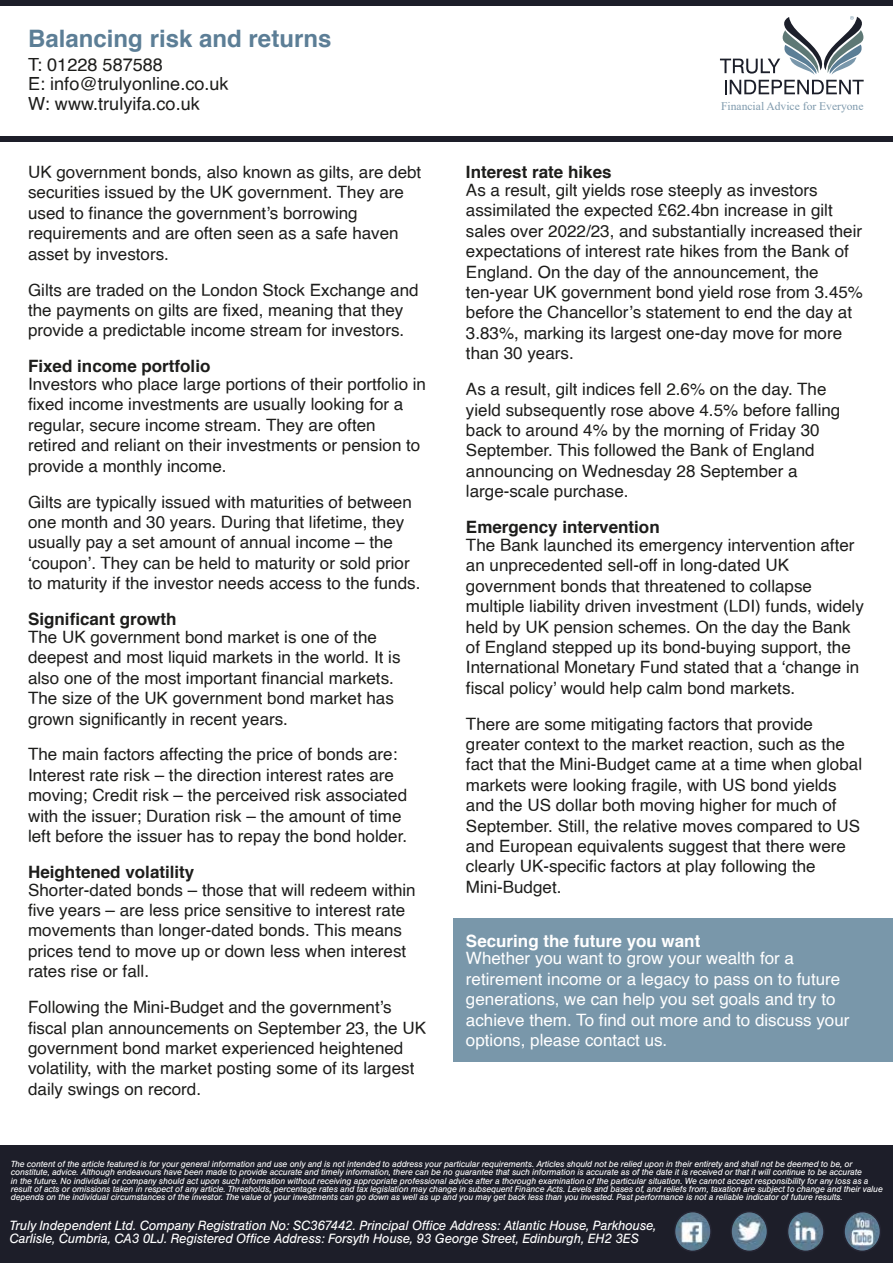
<style>
.page{position:relative;width:893px;height:1263px;background:#fff}
.page>*{position:absolute;margin:0;border:0;box-sizing:border-box;transform-origin:0 0}
.t1{font:700 24px "Helvetica";color:#5c7e96}
.t2{font:18.15px/19.2px "Helvetica";color:#1d1d1b}
.t3{font:16.95px/20.4px "Helvetica";color:#1d1d1b}
.t4{font:16.95px/20.4px "Helvetica";color:#fff}
.t5{font:700 16.95px "Helvetica";color:#1d1d1b}
.t6{font:700 16.95px "Helvetica";color:#fff}
.t7{font:italic 13.2px/12.8px "Helvetica BQ";color:#fff}
.t8{font:11.55px "Times New Roman";color:#7f9aad}
.t9{font:italic 8.7px/8.4px "Helvetica BQ";color:#fff}
</style>
<div class="page">
<div style="left:454px;top:918px;width:439px;height:144px;background:#7997aa"></div>
<div style="left:0;top:1146px;width:893px;height:117px;background:#1d1e29"></div>
<img style="left:677px;top:1214px;width:32px;height:35px">
<div style="left:674px;top:1211px;width:38px;height:41px;border:2px solid #252533;border-radius:50%"></div>
<img style="left:733px;top:1214px;width:32px;height:35px">
<div style="left:730px;top:1211px;width:38px;height:41px;border:2px solid #252533;border-radius:50%"></div>
<img style="left:790px;top:1214px;width:32px;height:35px">
<div style="left:787px;top:1211px;width:38px;height:41px;border:2px solid #252533;border-radius:50%"></div>
<img style="left:846px;top:1214px;width:32px;height:35px">
<div style="left:843px;top:1211px;width:38px;height:41px;border:2px solid #252533;border-radius:50%"></div>
<div style="left:0;top:0;width:893px;height:6px;background:#1d1e29"></div>
<div style="left:0;top:136px;width:893px;height:6px;background:#1d1e29"></div>
<svg style="left:720px;top:16px;width:144px;height:78px"></svg>
<h1 class="t1" style="left:28px;top:19px;width:305px">Balancing risk and returns</h1>
<p class="t2" style="left:28px;top:56px;width:202px">T: 01228 587588<br>E: info@trulyonline.co.uk<br>W: www.trulyifa.co.uk</p>
<p class="t3" style="left:28px;top:162px;width:395px">UK government bonds, also known as gilts, are debt securities issued by the UK government. They are used to finance the government’s borrowing requirements and are often seen as a safe haven asset by investors.</p>
<p class="t3" style="left:28px;top:280px;width:392px">Gilts are traded on the London Stock Exchange and the payments on gilts are fixed, meaning that they provide a predictable income stream for investors.</p>
<p class="t5" style="left:28px;top:352px;width:184px">Fixed income portfolio</p>
<p class="t3" style="left:28px;top:374px;width:399px">Investors who place large portions of their portfolio in fixed income investments are usually looking for a regular, secure income stream. They are often retired and reliant on their investments or pension to provide a monthly income.</p>
<p class="t3" style="left:28px;top:492px;width:394px">Gilts are typically issued with maturities of between one month and 30 years. During that lifetime, they usually pay a set amount of annual income – the ‘coupon’. They can be held to maturity or sold prior to maturity if the investor needs access to the funds.</p>
<p class="t5" style="left:28px;top:605px;width:150px">Significant growth</p>
<p class="t3" style="left:28px;top:627px;width:374px">The UK government bond market is one of the deepest and most liquid markets in the world. It is also one of the most important financial markets.<br>The size of the UK government bond market has grown significantly in recent years.</p>
<p class="t3" style="left:28px;top:745px;width:381px">The main factors affecting the price of bonds are:<br>Interest rate risk – the direction interest rates are moving; Credit risk – the perceived risk associated with the issuer; Duration risk – the amount of time left before the issuer has to repay the bond holder.</p>
<p class="t5" style="left:28px;top:858px;width:168px">Heightened volatility</p>
<p class="t3" style="left:28px;top:880px;width:389px">Shorter-dated bonds – those that will redeem within five years – are less price sensitive to interest rate movements than longer-dated bonds. This means prices tend to move up or down less when interest rates rise or fall.</p>
<p class="t3" style="left:28px;top:997px;width:400px">Following the Mini-Budget and the government’s fiscal plan announcements on September 23, the UK government bond market experienced heightened volatility, with the market posting some of its largest daily swings on record.</p>
<p class="t8" style="left:721px;top:98px;width:144px">Financial Advice for Everyone</p>
<p class="t5" style="left:466px;top:158px;width:147px">Interest rate hikes</p>
<p class="t3" style="left:466px;top:180px;width:399px">As a result, gilt yields rose steeply as investors assimilated the expected £62.4bn increase in gilt sales over 2022/23, and substantially increased their expectations of interest rate hikes from the Bank of England. On the day of the announcement, the ten-year UK government bond yield rose from 3.45% before the Chancellor’s statement to end the day at 3.83%, marking its largest one-day move for more than 30 years.</p>
<p class="t3" style="left:466px;top:379px;width:376px">As a result, gilt indices fell 2.6% on the day. The yield subsequently rose above 4.5% before falling back to around 4% by the morning of Friday 30<br>September. This followed the Bank of England announcing on Wednesday 28 September a large-scale purchase.</p>
<p class="t5" style="left:466px;top:513px;width:195px">Emergency intervention</p>
<p class="t3" style="left:466px;top:535px;width:399px">The Bank launched its emergency intervention after an unprecedented sell-off in long-dated UK government bonds that threatened to collapse multiple liability driven investment (LDI) funds, widely held by UK pension schemes. On the day the Bank of England stepped up its bond-buying support, the International Monetary Fund stated that a ‘change in fiscal policy’ would help calm bond markets.</p>
<p class="t3" style="left:466px;top:714px;width:398px">There are some mitigating factors that provide greater context to the market reaction, such as the fact that the Mini-Budget came at a time when global markets were looking fragile, with US bond yields and the US dollar both moving higher for much of September. Still, the relative moves compared to US and European equivalents suggest that there were clearly UK-specific factors at play following the Mini-Budget.</p>
<p class="t6" style="left:466px;top:927px;width:236px">Securing the future you want</p>
<p class="t4" style="left:466px;top:949px;width:385px">Whether you want to grow your wealth for a retirement income or a legacy to pass on to future generations, we can help you set goals and try to achieve them. To find out more and to discuss your options, please contact us.</p>
<p class="t9" style="left:11px;top:1160px;width:873px">The content of the article featured is for your general information and use only and is not intended to address your particular requirements. Articles should not be relied upon in their entirety and shall not be deemed to be, or constitute, advice. Although endeavours have been made to provide accurate and timely information, there can be no guarantee that such information is accurate as of the date it is received or that it will continue to be accurate<br>in the future. No individual or company should act upon such information without receiving appropriate professional advice after a thorough examination of the particular situation. We cannot accept responsibility for any loss as a result of acts or omissions taken in respect of any article. Thresholds, percentage rates and tax legislation may change in subsequent Finance Acts. Levels and bases of, and reliefs from, taxation are subject to change and their value depends on the individual circumstances of the investor. The value of your investments can go down as well as up and you may get back less than you invested. Past performance is not a reliable indicator of future results.</p>
<p class="t7" style="left:9px;top:1219px;width:648px">Truly Independent Ltd. Company Registration No: SC367442. Principal Office Address: Atlantic House, Parkhouse,<br>Carlisle, Cumbria, CA3 0LJ. Registered Office Address: Forsyth House, 93 George Street, Edinburgh, EH2 3ES</p>
</div>
